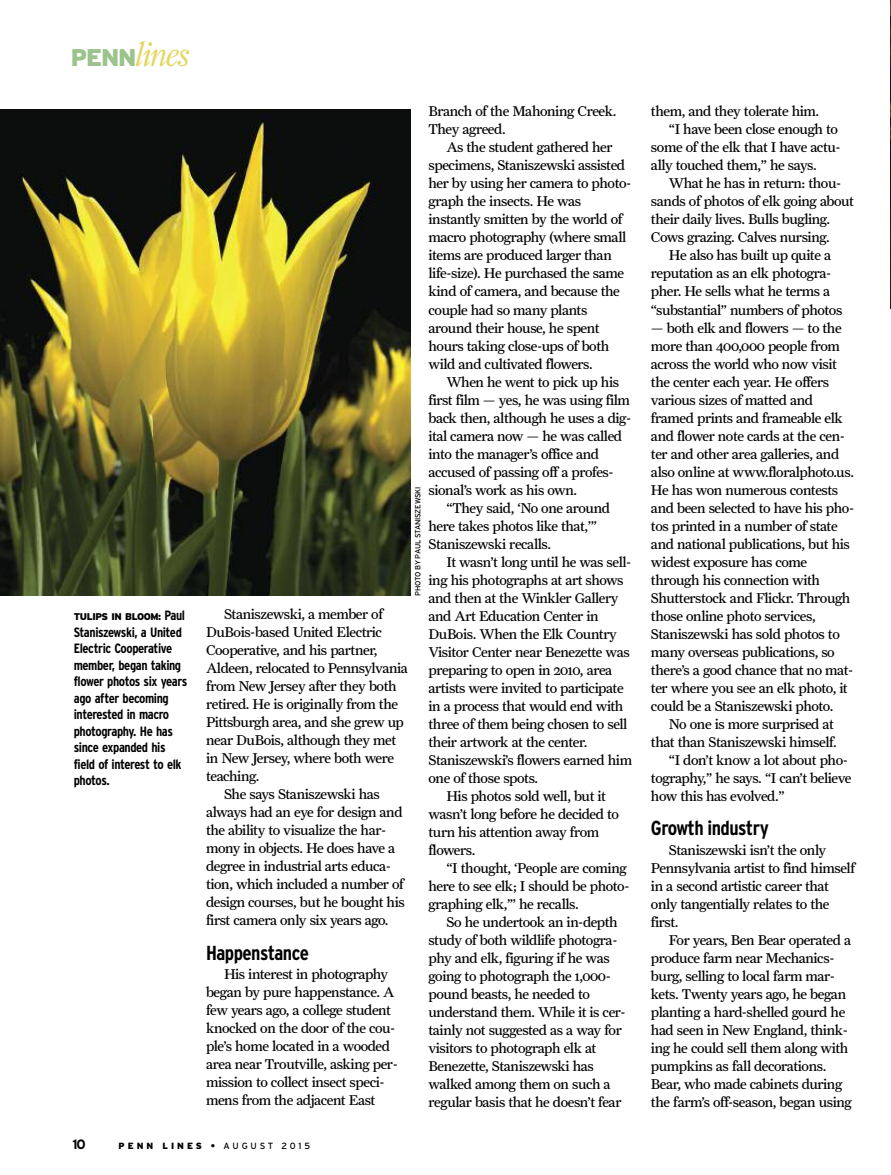
<style>
.page{position:relative;width:891px;height:1175px;background:#fff}
.page>*{position:absolute;margin:0;border:0;box-sizing:border-box;transform-origin:0 0}
.t1{font:italic 300 34.05px "Farnham Display";letter-spacing:-.04em;color:#e3d761}
.t2{font:700 condensed 20.25px "Interstate";letter-spacing:-.025em;color:#000}
.t3{font:14.25px/18px "Farnham Text";letter-spacing:-.03em;color:#000}
.t4{font:700 condensed 13.5px/16.5px "Interstate";letter-spacing:-.03em;color:#000}
.t5{font:700 13.5px "Interstate";color:#000}
.t6{font:900 9.75px "Interstate";letter-spacing:-.045em;color:#000}
.t7{font:9px "Interstate";letter-spacing:.31em;color:#000}
.t8{font:7.5px "Interstate";letter-spacing:-.035em;color:#000}
.s1{font-family:"Interstate";font-weight:900;font-style:normal;font-size:24.15px;color:#9dc38d}
.s2{font-weight:700;font-stretch:condensed;font-size:13.5px}
.s3{font-weight:900}
.s4{font-weight:700}
</style>
<div class="page">
<img style="left:0;top:109px;width:411px;height:486px">
<img style="left:890px;top:0;width:1px;height:308px">
<h1 class="t1" style="left:71px;top:34px;width:121px"><span class="s1">PENN</span>lines</h1>
<p class="t6" style="left:74px;top:611px;width:113px">TULIPS IN BLOOM: <span class="s2">Paul</span></p>
<p class="t4" style="left:74px;top:624px;width:115px">Staniszewski, a United<br>Electric Cooperative member, began taking flower photos six years ago after becoming interested in macro photography. He has since expanded his field of interest to elk photos.</p>
<p class="t3" style="left:429px;top:102px;width:189px">Branch of the Mahoning Creek.<br>They agreed.</p>
<p class="t3" style="left:429px;top:138px;width:204px;text-indent:18px">As the student gathered her specimens, Staniszewski assisted her by using her camera to photo&shy;graph the insects. He was instantly smitten by the world of macro photography (where small items are produced larger than life-size). He purchased the same kind of camera, and because the couple had so many plants around their house, he spent hours taking close-ups of both wild and cultivated flowers.</p>
<p class="t3" style="left:429px;top:372px;width:204px;text-indent:18px">When he went to pick up his first film — yes, he was using film back then, although he uses a dig&shy;ital camera now — he was called into the manager’s office and accused of passing off a profes&shy;sional’s work as his own.</p>
<p class="t3" style="left:429px;top:498px;width:183px;text-indent:18px">“They said, ‘No one around here takes photos like that,’”<br>Staniszewski recalls.</p>
<p class="t3" style="left:447px;top:552px;width:186px">It wasn’t long until he was sell-</p>
<p class="t3" style="left:429px;top:570px;width:197px">ing his photographs at art shows</p>
<p class="t3" style="left:429px;top:588px;width:192px">and then at the Winkler Gallery</p>
<p class="t3" style="left:429px;top:606px;width:172px">and Art Education Center in</p>
<p class="t3" style="left:429px;top:624px;width:190px">DuBois. When the Elk Country</p>
<p class="t3" style="left:429px;top:642px;width:203px">Visitor Center near Benezette was</p>
<p class="t3" style="left:429px;top:660px;width:185px">preparing to open in 2010, area</p>
<p class="t3" style="left:429px;top:678px;width:197px">artists were invited to participate</p>
<p class="t3" style="left:429px;top:696px;width:196px">in a process that would end with</p>
<p class="t3" style="left:429px;top:714px;width:200px">three of them being chosen to sell</p>
<p class="t3" style="left:429px;top:732px;width:160px">their artwork at the center.</p>
<p class="t3" style="left:429px;top:750px;width:205px">Staniszewski’s flowers earned him</p>
<p class="t3" style="left:429px;top:768px;width:111px">one of those spots.</p>
<p class="t3" style="left:447px;top:786px;width:161px">His photos sold well, but it</p>
<p class="t3" style="left:429px;top:804px;width:192px">wasn’t long before he decided to</p>
<p class="t3" style="left:429px;top:822px;width:172px">turn his attention away from</p>
<p class="t3" style="left:429px;top:840px;width:48px">flowers.</p>
<p class="t3" style="left:447px;top:858px;width:182px">“I thought, ‘People are coming</p>
<p class="t3" style="left:429px;top:876px;width:202px">here to see elk; I should be photo-</p>
<p class="t3" style="left:429px;top:894px;width:152px">graphing elk,’” he recalls.</p>
<p class="t3" style="left:447px;top:912px;width:173px">So he undertook an in-depth</p>
<p class="t3" style="left:429px;top:930px;width:190px">study of both wildlife photogra-</p>
<p class="t3" style="left:429px;top:948px;width:183px">phy and elk, figuring if he was</p>
<p class="t3" style="left:429px;top:966px;width:184px">going to photograph the 1,000-</p>
<p class="t3" style="left:429px;top:984px;width:163px">pound beasts, he needed to</p>
<p class="t3" style="left:429px;top:1002px;width:199px">understand them. While it is cer-</p>
<p class="t3" style="left:429px;top:1020px;width:195px">tainly not suggested as a way for</p>
<p class="t3" style="left:429px;top:1038px;width:169px">visitors to photograph elk at</p>
<p class="t3" style="left:429px;top:1056px;width:167px">Benezette, Staniszewski has</p>
<p class="t3" style="left:429px;top:1074px;width:184px">walked among them on such a</p>
<p class="t3" style="left:429px;top:1092px;width:194px">regular basis that he doesn’t fear</p>
<p class="t8" style="left:414px;top:595px;width:111px;rotate:-90deg">PHOTO BY PAUL STANISZEWSKI</p>
<p class="t3" style="left:224px;top:605px;width:160px">Staniszewski, a member of</p>
<p class="t3" style="left:206px;top:623px;width:177px">DuBois-based United Electric</p>
<p class="t3" style="left:206px;top:641px;width:173px">Cooperative, and his partner,</p>
<p class="t3" style="left:206px;top:659px;width:203px">Aldeen, relocated to Pennsylvania</p>
<p class="t3" style="left:206px;top:677px;width:192px">from New Jersey after they both</p>
<p class="t3" style="left:206px;top:695px;width:194px">retired. He is originally from the</p>
<p class="t3" style="left:206px;top:713px;width:199px">Pittsburgh area, and she grew up</p>
<p class="t3" style="left:206px;top:731px;width:192px">near DuBois, although they met</p>
<p class="t3" style="left:206px;top:749px;width:190px">in New Jersey, where both were</p>
<p class="t3" style="left:206px;top:767px;width:55px">teaching.</p>
<p class="t3" style="left:224px;top:785px;width:157px">She says Staniszewski has</p>
<p class="t3" style="left:206px;top:803px;width:198px">always had an eye for design and</p>
<p class="t3" style="left:206px;top:821px;width:182px">the ability to visualize the har-</p>
<p class="t3" style="left:206px;top:839px;width:191px">mony in objects. He does have a</p>
<p class="t3" style="left:206px;top:857px;width:186px">degree in industrial arts educa-</p>
<p class="t3" style="left:206px;top:875px;width:199px">tion, which included a number of</p>
<p class="t3" style="left:206px;top:893px;width:200px">design courses, but he bought his</p>
<p class="t3" style="left:206px;top:911px;width:184px">first camera only six years ago.</p>
<h2 class="t2" style="left:206px;top:941px;width:104px">Happenstance</h2>
<p class="t3" style="left:206px;top:965px;width:193px;text-indent:18px">His interest in photography began by pure happenstance. A few years ago, a college student knocked on the door of the cou&shy;ple’s home located in a wooded area near Troutville, asking per&shy;mission to collect insect speci&shy;mens from the adjacent East</p>
<p class="t5" style="left:72px;top:1136px;width:15px">10</p>
<p class="t7" style="left:119px;top:1140px;width:193px"><span class="s3">PENN LINES</span> <span class="s4">•</span> AUGUST 2015</p>
<p class="t3" style="left:651px;top:102px;width:170px">them, and they tolerate him.</p>
<p class="t3" style="left:669px;top:120px;width:171px">“I have been close enough to</p>
<p class="t3" style="left:651px;top:138px;width:191px">some of the elk that I have actu-</p>
<p class="t3" style="left:651px;top:156px;width:167px">ally touched them,” he says.</p>
<p class="t3" style="left:669px;top:174px;width:174px">What he has in return: thou-</p>
<p class="t3" style="left:651px;top:192px;width:205px">sands of photos of elk going about</p>
<p class="t3" style="left:651px;top:210px;width:181px">their daily lives. Bulls bugling.</p>
<p class="t3" style="left:651px;top:228px;width:180px">Cows grazing. Calves nursing.</p>
<p class="t3" style="left:669px;top:246px;width:164px">He also has built up quite a</p>
<p class="t3" style="left:651px;top:264px;width:182px">reputation as an elk photogra-</p>
<p class="t3" style="left:651px;top:282px;width:181px">pher. He sells what he terms a</p>
<p class="t3" style="left:651px;top:300px;width:193px">“substantial” numbers of photos</p>
<p class="t3" style="left:651px;top:318px;width:205px">— both elk and flowers — to the more than 400,000 people from across the world who now visit the center each year. He offers various sizes of matted and framed prints and frameable elk and flower note cards at the cen&shy;ter and other area galleries, and also online at www.floralphoto.us.<br>He has won numerous contests and been selected to have his pho&shy;tos printed in a number of state and national publications, but his widest exposure has come through his connection with<br>Shutterstock and Flickr. Through those online photo services,<br>Staniszewski has sold photos to many overseas publications, so there’s a good chance that no mat&shy;ter where you see an elk photo, it could be a Staniszewski photo.</p>
<p class="t3" style="left:669px;top:714px;width:166px">No one is more surprised at</p>
<p class="t3" style="left:651px;top:732px;width:187px">that than Staniszewski himself.</p>
<p class="t3" style="left:669px;top:750px;width:180px">“I don’t know a lot about pho-</p>
<p class="t3" style="left:651px;top:768px;width:202px">tography,” he says. “I can’t believe</p>
<p class="t3" style="left:651px;top:786px;width:135px">how this has evolved.”</p>
<h2 class="t2" style="left:651px;top:816px;width:119px">Growth industry</h2>
<p class="t3" style="left:651px;top:840px;width:206px;text-indent:18px">Staniszewski isn’t the only<br>Pennsylvania artist to find himself in a second artistic career that only tangentially relates to the first.</p>
<p class="t3" style="left:651px;top:930px;width:202px;text-indent:18px">For years, Ben Bear operated a produce farm near Mechanics&shy;burg, selling to local farm mar&shy;kets. Twenty years ago, he began planting a hard-shelled gourd he had seen in New England, think&shy;ing he could sell them along with pumpkins as fall decorations.<br>Bear, who made cabinets during the farm’s off-season, began using</p>
</div>
